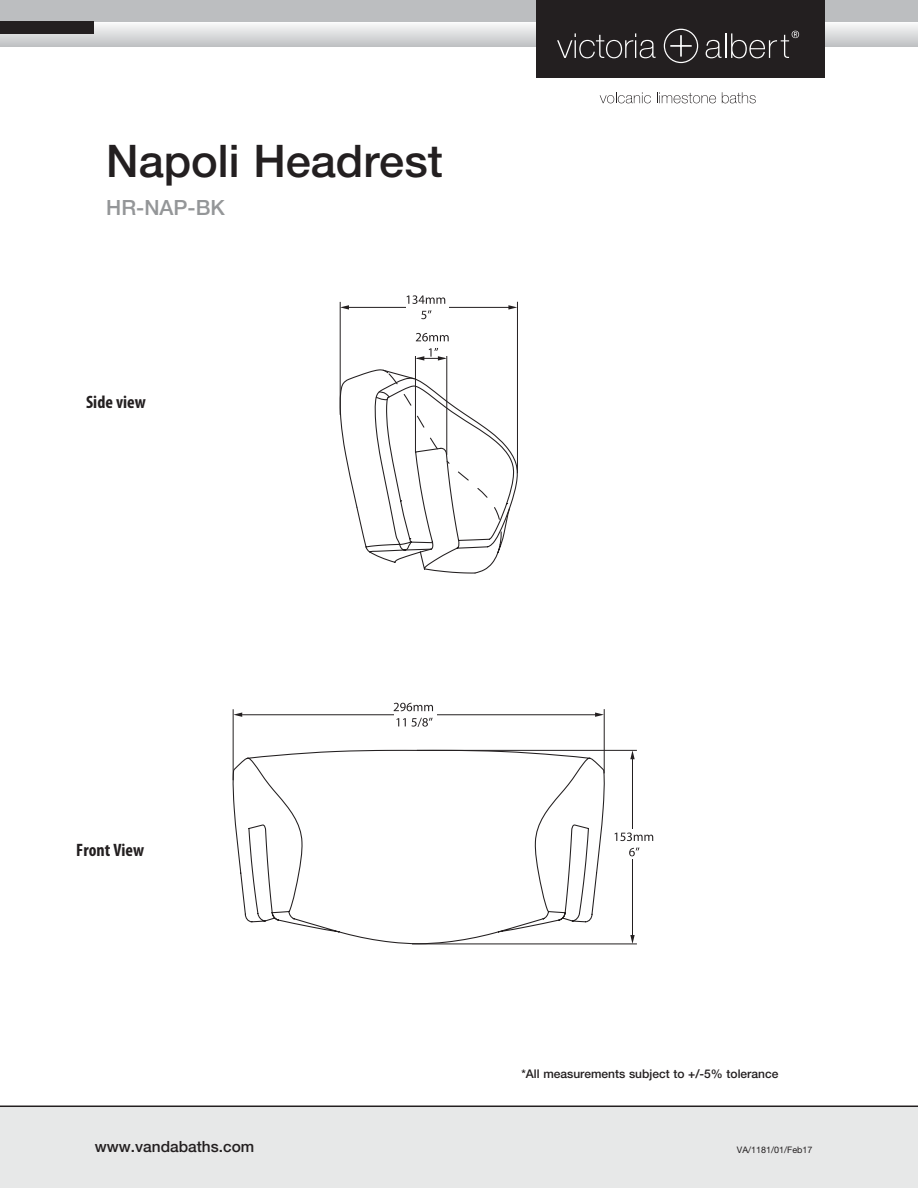
<style>
.page{position:relative;width:918px;height:1188px;background:#fff}
.page>*{position:absolute;margin:0;border:0;box-sizing:border-box;transform-origin:0 0}
.t1{font:500 45px "Helvetica Neue LT Std";color:#231f20}
.t2{font:500 21px "Helvetica Neue LT Std";color:#949698}
.t3{font:700 condensed 18px "Myriad Pro";color:#231f20}
.t4{font:500 15.45px "Helvetica Neue LT Std";color:#231f20}
.t5{font:500 12px "Helvetica Neue LT Std";color:#231f20}
.t6{font:9px "Helvetica Neue LT Std";color:#231f20}
</style>
<div class="page">
<div style="left:0;top:1106px;width:918px;height:82px;background:#e7e8e8"></div>
<div style="left:0;top:21px;width:918px;height:26px;background:linear-gradient(to bottom,#fcfcfc,#c0c2c4)"></div>
<div style="left:0;top:0;width:918px;height:21px;background:#bcbec0"></div>
<div style="left:0;top:21px;width:94px;height:13px;background:#231f20"></div>
<div style="left:536px;top:0;width:288px;height:77px;background:#231f20"></div>
<svg style="left:557px;top:33px;width:99px;height:25px"></svg>
<div style="left:664px;top:29px;width:34px;height:34px;border:1px solid #fff;border-radius:50%"></div>
<svg style="left:706px;top:31px;width:93px;height:27px"></svg>
<hr style="left:680px;top:35px;width:2px;height:22px;background:#fff">
<hr style="left:670px;top:45px;width:22px;height:2px;background:#fff">
<svg style="left:600px;top:92px;width:51px;height:11px"></svg>
<svg style="left:657px;top:92px;width:59px;height:11px"></svg>
<svg style="left:722px;top:92px;width:34px;height:11px"></svg>
<hr style="left:517px;top:302px;width:1px;height:171px;background:#231f20">
<hr style="left:340px;top:302px;width:1px;height:113px;background:#231f20">
<hr style="left:345px;top:307px;width:167px;height:1px;background:#231f20">
<svg style="left:340px;top:305px;width:9px;height:5px"></svg>
<svg style="left:508px;top:305px;width:9px;height:5px"></svg>
<div style="left:406px;top:292px;width:43px;height:29px;background:#fff"></div>
<svg style="left:407px;top:295px;width:38px;height:9px"></svg>
<svg style="left:421px;top:310px;width:11px;height:9px"></svg>
<hr style="left:447px;top:334px;width:1px;height:121px;background:#231f20">
<hr style="left:415px;top:337px;width:1px;height:115px;background:#231f20">
<div style="left:407px;top:327px;width:42px;height:29px;background:#fff"></div>
<svg style="left:416px;top:333px;width:33px;height:8px"></svg>
<svg style="left:416px;top:348px;width:31px;height:13px"></svg>
<svg style="left:339px;top:369px;width:179px;height:205px"></svg>
<hr style="left:412px;top:944px;width:225px;height:1px;background:#231f20">
<hr style="left:417px;top:750px;width:220px;height:1px;background:#231f20">
<hr style="left:632px;top:753px;width:1px;height:188px;background:#231f20">
<svg style="left:630px;top:750px;width:5px;height:9px"></svg>
<svg style="left:630px;top:935px;width:5px;height:9px"></svg>
<div style="left:618px;top:829px;width:43px;height:29px;background:#fff"></div>
<svg style="left:615px;top:833px;width:38px;height:8px"></svg>
<svg style="left:629px;top:848px;width:10px;height:8px"></svg>
<svg style="left:232px;top:702px;width:373px;height:243px"></svg>
<h1 class="t1" style="left:106px;top:134px;width:338px">Napoli Headrest</h1>
<h2 class="t2" style="left:106px;top:195px;width:120px">HR-NAP-BK</h2>
<h3 class="t3" style="left:86px;top:392px;width:61px">Side view</h3>
<h3 class="t3" style="left:76px;top:840px;width:69px">Front View</h3>
<p class="t5" style="left:521px;top:1067px;width:258px">*All measurements subject to +/-5% tolerance</p>
<p class="t4" style="left:95px;top:1137px;width:161px">www.vandabaths.com</p>
<p class="t6" style="left:737px;top:1144px;width:77px">VA/1181/01/Feb17</p>
</div>
